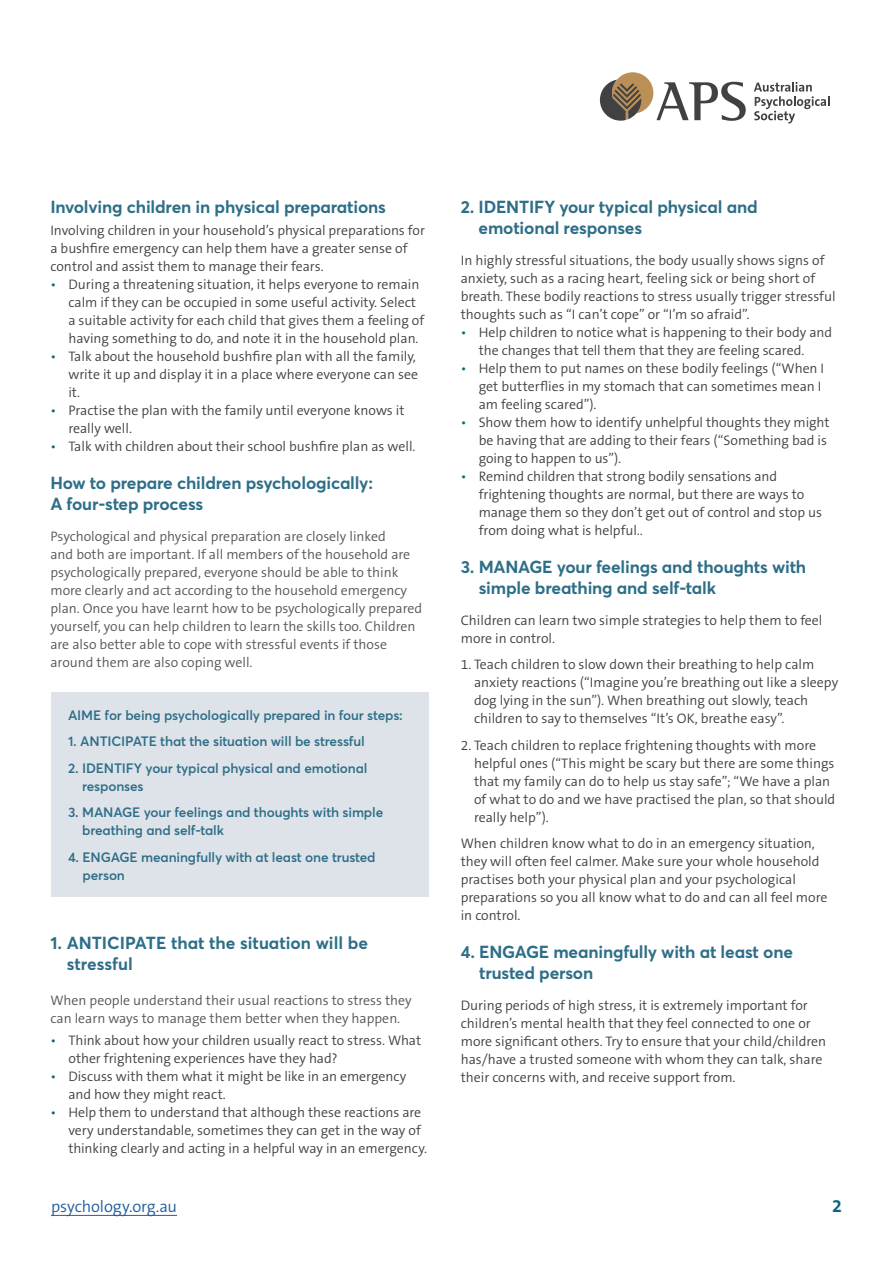
<style>
.page{position:relative;width:893px;height:1263px;background:#fff}
.page>*{position:absolute;margin:0;border:0;box-sizing:border-box;transform-origin:0 0}
.t1{font:700 18px "The Sans B W7";color:#0d647e}
.t2{font:700 17.25px/21px "Averta Std";letter-spacing:-.01em;color:#2e6e88}
.t3{font:300 16.5px "The Sans B W4";letter-spacing:-.01em;color:#215e9e}
.t4{font:300 13.8px/18px "The Sans B W4";color:#414042}
.t5{font:300 13.8px/18px "The Sans B W4";color:#565659}
.t6{font:600 13.5px/18px "Averta Std";letter-spacing:-.01em;color:#2e6e88}
.s1{color:#0d647e}
</style>
<div class="page">
<hr style="left:51px;top:1215px;width:126px;height:1px;background:#215e9e">
<svg style="left:600px;top:72px;width:146px;height:49px"></svg>
<svg style="left:754px;top:82px;width:75px;height:41px"></svg>
<div style="left:51px;top:692px;width:378px;height:205px;background:#dde3e9"></div>
<p class="t2" style="left:50px;top:196px;width:337px">Involving children in physical preparations</p>
<p class="t4" style="left:50px;top:222px;width:376px">Involving children in your household’s physical preparations for a bushfire emergency can help them have a greater sense of control and assist them to manage their fears.</p>
<p class="t4" style="left:68px;top:276px;width:357px;text-indent:-18px"><span class="s1">•</span> During a threatening situation, it helps everyone to remain calm if they can be occupied in some useful activity. Select a suitable activity for each child that gives them a feeling of having something to do, and note it in the household plan.</p>
<p class="t4" style="left:68px;top:348px;width:351px;text-indent:-18px"><span class="s1">•</span> Talk about the household bushfire plan with all the family, write it up and display it in a place where everyone can see it.</p>
<p class="t4" style="left:68px;top:402px;width:338px;text-indent:-18px"><span class="s1">•</span> Practise the plan with the family until everyone knows it really well.</p>
<p class="t4" style="left:50px;top:438px;width:367px"><span class="s1">•</span> Talk with children about their school bushfire plan as well.</p>
<p class="t2" style="left:50px;top:473px;width:324px">How to prepare children psychologically:<br>A four-step process</p>
<p class="t5" style="left:50px;top:528px;width:373px">Psychological and physical preparation are closely linked<br>and both are important. If all members of the household are psychologically prepared, everyone should be able to think more clearly and act according to the household emergency plan. Once you have learnt how to be psychologically prepared yourself, you can help children to learn the skills too. Children are also better able to cope with stressful events if those around them are also coping well.</p>
<p class="t6" style="left:68px;top:706px;width:336px">AIME for being psychologically prepared in four steps:</p>
<p class="t6" style="left:68px;top:732px;width:298px">1. ANTICIPATE that the situation will be stressful</p>
<p class="t6" style="left:82px;top:759px;width:287px;text-indent:-14px">2. IDENTIFY your typical physical and emotional responses</p>
<p class="t6" style="left:82px;top:803px;width:303px;text-indent:-14px">3. MANAGE your feelings and thoughts with simple breathing and self-talk</p>
<p class="t6" style="left:83px;top:848px;width:295px;text-indent:-15px">4. ENGAGE meaningfully with at least one trusted person</p>
<p class="t2" style="left:67px;top:932px;width:303px;text-indent:-16px">1. ANTICIPATE that the situation will be stressful</p>
<p class="t5" style="left:50px;top:991px;width:363px">When people understand their usual reactions to stress they can learn ways to manage them better when they happen.</p>
<p class="t4" style="left:68px;top:1031px;width:354px;text-indent:-18px"><span class="s1">•</span> Think about how your children usually react to stress. What other frightening experiences have they had?</p>
<p class="t4" style="left:68px;top:1067px;width:339px;text-indent:-18px"><span class="s1">•</span> Discuss with them what it might be like in an emergency and how they might react.</p>
<p class="t4" style="left:68px;top:1103px;width:360px;text-indent:-18px"><span class="s1">•</span> Help them to understand that although these reactions are very understandable, sometimes they can get in the way of thinking clearly and acting in a helpful way in an emergency.</p>
<p class="t2" style="left:479px;top:196px;width:281px;text-indent:-18px">2. IDENTIFY your typical physical and emotional responses</p>
<p class="t4" style="left:461px;top:251px;width:376px">In highly stressful situations, the body usually shows signs of anxiety, such as a racing heart, feeling sick or being short of breath. These bodily reactions to stress usually trigger stressful thoughts such as “I can’t cope” or “I’m so afraid”.</p>
<p class="t4" style="left:479px;top:323px;width:355px;text-indent:-18px"><span class="s1">•</span> Help children to notice what is happening to their body and the changes that tell them that they are feeling scared.</p>
<p class="t4" style="left:479px;top:359px;width:347px;text-indent:-18px"><span class="s1">•</span> Help them to put names on these bodily feelings (“When I get butterflies in my stomach that can sometimes mean I am feeling scared”).</p>
<p class="t4" style="left:479px;top:413px;width:352px;text-indent:-18px"><span class="s1">•</span> Show them how to identify unhelpful thoughts they might be having that are adding to their fears (“Something bad is going to happen to us”).</p>
<p class="t4" style="left:479px;top:467px;width:345px;text-indent:-18px"><span class="s1">•</span> Remind children that strong bodily sensations and frightening thoughts are normal, but there are ways to manage them so they don’t get out of control and stop us from doing what is helpful..</p>
<p class="t2" style="left:479px;top:556px;width:329px;text-indent:-18px">3. MANAGE your feelings and thoughts with simple breathing and self-talk</p>
<p class="t4" style="left:461px;top:611px;width:363px">Children can learn two simple strategies to help them to feel more in control.</p>
<p class="t4" style="left:474px;top:656px;width:366px;text-indent:-13px">1. Teach children to slow down their breathing to help calm anxiety reactions (“Imagine you’re breathing out like a sleepy dog lying in the sun”). When breathing out slowly, teach children to say to themselves “It’s OK, breathe easy”.</p>
<p class="t4" style="left:474px;top:736px;width:363px;text-indent:-13px">2. Teach children to replace frightening thoughts with more helpful ones (“This might be scary but there are some things that my family can do to help us stay safe”; “We have a plan of what to do and we have practised the plan, so that should really help”).</p>
<p class="t4" style="left:461px;top:835px;width:368px">When children know what to do in an emergency situation, they will often feel calmer. Make sure your whole household practises both your physical plan and your psychological preparations so you all know what to do and can all feel more in control.</p>
<p class="t2" style="left:479px;top:941px;width:315px;text-indent:-18px">4. ENGAGE meaningfully with at least one trusted person</p>
<p class="t4" style="left:461px;top:996px;width:367px">During periods of high stress, it is extremely important for children’s mental health that they feel connected to one or more significant others. Try to ensure that your child/children has/have a trusted someone with whom they can talk, share their concerns with, and receive support from.</p>
<p class="t3" style="left:51px;top:1195px;width:127px">psychology.org.au</p>
<h1 class="t1" style="left:832px;top:1194px;width:11px">2</h1>
</div>
